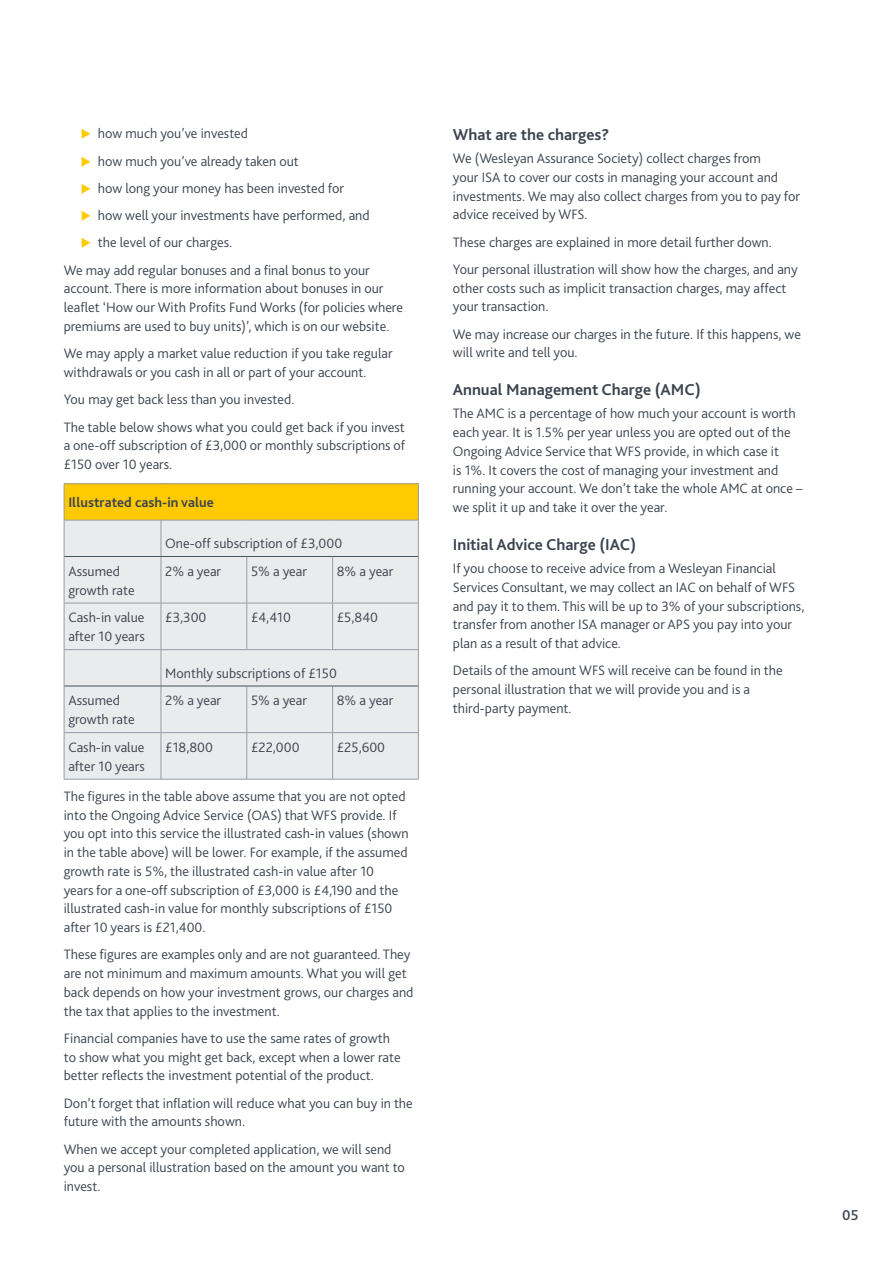
<style>
.page{position:relative;width:893px;height:1263px;background:#fff}
.page>*{position:absolute;margin:0;border:0;box-sizing:border-box;transform-origin:0 0}
.t1{font:700 16.5px "Bliss 2";color:#3c444f}
.t2{font:500 15px "Bliss 2";color:#3c444f}
.t3{font:300 14.25px/18.8px "Bliss 2";color:#3c444f}
.t4{font:700 14.25px "Bliss 2";color:#3c444f}
</style>
<div class="page">
<div style="left:64px;top:484px;width:354px;height:36px;background:#ffca00"></div>
<div style="left:65px;top:521px;width:353px;height:258px;background:#eaebed"></div>
<hr style="left:64px;top:483px;width:97px;height:1px;background:#959ca6">
<hr style="left:64px;top:484px;width:1px;height:36px;background:#959ca6">
<hr style="left:161px;top:483px;width:86px;height:1px;background:#959ca6">
<hr style="left:247px;top:483px;width:86px;height:1px;background:#959ca6">
<hr style="left:333px;top:483px;width:86px;height:1px;background:#959ca6">
<hr style="left:418px;top:484px;width:1px;height:36px;background:#959ca6">
<hr style="left:64px;top:520px;width:97px;height:1px;background:#959ca6">
<hr style="left:64px;top:520px;width:1px;height:36px;background:#959ca6">
<hr style="left:161px;top:520px;width:86px;height:1px;background:#959ca6">
<hr style="left:161px;top:520px;width:1px;height:36px;background:#959ca6">
<hr style="left:247px;top:520px;width:86px;height:1px;background:#959ca6">
<hr style="left:333px;top:520px;width:86px;height:1px;background:#959ca6">
<hr style="left:418px;top:520px;width:1px;height:36px;background:#959ca6">
<hr style="left:64px;top:556px;width:1px;height:47px;background:#959ca6">
<hr style="left:161px;top:557px;width:1px;height:46px;background:#959ca6">
<hr style="left:246px;top:557px;width:1px;height:46px;background:#959ca6">
<hr style="left:332px;top:557px;width:1px;height:46px;background:#959ca6">
<hr style="left:418px;top:556px;width:1px;height:47px;background:#959ca6">
<hr style="left:64px;top:603px;width:97px;height:1px;background:#959ca6">
<hr style="left:64px;top:603px;width:1px;height:46px;background:#959ca6">
<hr style="left:161px;top:603px;width:86px;height:1px;background:#959ca6">
<hr style="left:161px;top:603px;width:1px;height:46px;background:#959ca6">
<hr style="left:247px;top:603px;width:86px;height:1px;background:#959ca6">
<hr style="left:246px;top:603px;width:1px;height:46px;background:#959ca6">
<hr style="left:333px;top:603px;width:86px;height:1px;background:#959ca6">
<hr style="left:332px;top:603px;width:1px;height:46px;background:#959ca6">
<hr style="left:418px;top:603px;width:1px;height:46px;background:#959ca6">
<hr style="left:64px;top:649px;width:97px;height:1px;background:#959ca6">
<hr style="left:64px;top:650px;width:1px;height:36px;background:#959ca6">
<hr style="left:161px;top:649px;width:86px;height:1px;background:#959ca6">
<hr style="left:161px;top:650px;width:1px;height:36px;background:#959ca6">
<hr style="left:247px;top:649px;width:86px;height:1px;background:#959ca6">
<hr style="left:333px;top:649px;width:86px;height:1px;background:#959ca6">
<hr style="left:418px;top:650px;width:1px;height:36px;background:#959ca6">
<hr style="left:64px;top:686px;width:1px;height:46px;background:#959ca6">
<hr style="left:161px;top:686px;width:1px;height:46px;background:#959ca6">
<hr style="left:246px;top:686px;width:1px;height:46px;background:#959ca6">
<hr style="left:332px;top:686px;width:1px;height:46px;background:#959ca6">
<hr style="left:418px;top:686px;width:1px;height:46px;background:#959ca6">
<hr style="left:64px;top:732px;width:97px;height:1px;background:#959ca6">
<hr style="left:64px;top:733px;width:1px;height:46px;background:#959ca6">
<hr style="left:161px;top:732px;width:86px;height:1px;background:#959ca6">
<hr style="left:161px;top:733px;width:1px;height:46px;background:#959ca6">
<hr style="left:247px;top:732px;width:86px;height:1px;background:#959ca6">
<hr style="left:246px;top:733px;width:1px;height:46px;background:#959ca6">
<hr style="left:333px;top:732px;width:86px;height:1px;background:#959ca6">
<hr style="left:332px;top:733px;width:1px;height:46px;background:#959ca6">
<hr style="left:418px;top:733px;width:1px;height:46px;background:#959ca6">
<hr style="left:64px;top:779px;width:97px;height:1px;background:#959ca6">
<hr style="left:161px;top:779px;width:86px;height:1px;background:#959ca6">
<hr style="left:247px;top:779px;width:86px;height:1px;background:#959ca6">
<hr style="left:333px;top:779px;width:86px;height:1px;background:#959ca6">
<hr style="left:64px;top:556px;width:97px;height:1px;background:#46535a">
<hr style="left:161px;top:556px;width:86px;height:1px;background:#46535a">
<hr style="left:247px;top:556px;width:86px;height:1px;background:#46535a">
<hr style="left:333px;top:556px;width:85px;height:1px;background:#46535a">
<hr style="left:64px;top:686px;width:97px;height:1px;background:#46535a">
<hr style="left:161px;top:686px;width:86px;height:1px;background:#46535a">
<hr style="left:247px;top:686px;width:86px;height:1px;background:#46535a">
<hr style="left:333px;top:686px;width:85px;height:1px;background:#46535a">
<p class="t3" style="left:98px;top:124px;width:152px">how much you’ve invested</p>
<p class="t3" style="left:98px;top:152px;width:203px">how much you’ve already taken out</p>
<p class="t3" style="left:98px;top:179px;width:248px">how long your money has been invested for</p>
<p class="t3" style="left:98px;top:206px;width:273px">how well your investments have performed, and</p>
<p class="t3" style="left:98px;top:233px;width:136px">the level of our charges.</p>
<p class="t3" style="left:64px;top:261px;width:308px">We may add regular bonuses and a final bonus to your</p>
<p class="t3" style="left:64px;top:279px;width:341px">account. There is more information about bonuses in our leaflet ‘How our With Profits Fund Works (for policies where premiums are used to buy units)’, which is on our website.</p>
<p class="t3" style="left:64px;top:344px;width:330px">We may apply a market value reduction if you take regular withdrawals or you cash in all or part of your account.</p>
<p class="t3" style="left:64px;top:386px;width:343px;line-height:27.3px">You may get back less than you invested.<br>The table below shows what you could get back if you invest</p>
<p class="t3" style="left:64px;top:436px;width:343px">a one-off subscription of £3,000 or monthly subscriptions of £150 over 10 years.</p>
<p class="t4" style="left:68px;top:494px;width:147px">Illustrated cash-in value</p>
<p class="t3" style="left:165px;top:534px;width:178px">One-off subscription of £3,000</p>
<p class="t3" style="left:68px;top:562px;width:68px">Assumed growth rate</p>
<p class="t3" style="left:165px;top:562px;width:57px">2% a year</p>
<p class="t3" style="left:251px;top:562px;width:57px">5% a year</p>
<p class="t3" style="left:337px;top:562px;width:58px">8% a year</p>
<p class="t3" style="left:68px;top:608px;width:78px">Cash-in value after 10 years</p>
<p class="t3" style="left:165px;top:608px;width:43px">£3,300</p>
<p class="t3" style="left:251px;top:608px;width:41px">£4,410</p>
<p class="t3" style="left:337px;top:608px;width:43px">£5,840</p>
<p class="t3" style="left:165px;top:663px;width:173px">Monthly subscriptions of £150</p>
<p class="t3" style="left:68px;top:691px;width:68px">Assumed growth rate</p>
<p class="t3" style="left:165px;top:691px;width:57px">2% a year</p>
<p class="t3" style="left:251px;top:691px;width:57px">5% a year</p>
<p class="t3" style="left:337px;top:691px;width:58px">8% a year</p>
<p class="t3" style="left:68px;top:738px;width:78px">Cash-in value after 10 years</p>
<p class="t3" style="left:165px;top:738px;width:49px">£18,800</p>
<p class="t3" style="left:251px;top:738px;width:50px">£22,000</p>
<p class="t3" style="left:337px;top:738px;width:50px">£25,600</p>
<p class="t3" style="left:64px;top:787px;width:346px">The figures in the table above assume that you are not opted into the Ongoing Advice Service (OAS) that WFS provide. If you opt into this service the illustrated cash-in values (shown in the table above) will be lower. For example, if the assumed growth rate is 5%, the illustrated cash-in value after 10<br>years for a one-off subscription of £3,000 is £4,190 and the illustrated cash-in value for monthly subscriptions of £150 after 10 years is £21,400.</p>
<p class="t3" style="left:64px;top:945px;width:351px">These figures are examples only and are not guaranteed. They are not minimum and maximum amounts. What you will get back depends on how your investment grows, our charges and the tax that applies to the investment.</p>
<p class="t3" style="left:64px;top:1029px;width:338px">Financial companies have to use the same rates of growth to show what you might get back, except when a lower rate better reflects the investment potential of the product.</p>
<p class="t3" style="left:64px;top:1093px;width:351px">Don’t forget that inflation will reduce what you can buy in the future with the amounts shown.</p>
<p class="t3" style="left:64px;top:1139px;width:343px">When we accept your completed application, we will send you a personal illustration based on the amount you want to invest.</p>
<p class="t1" style="left:453px;top:124px;width:158px">What are the charges?</p>
<p class="t3" style="left:453px;top:149px;width:349px">We (Wesleyan Assurance Society) collect charges from<br>your ISA to cover our costs in managing your account and investments. We may also collect charges from you to pay for advice received by WFS.</p>
<p class="t3" style="left:453px;top:228px;width:346px;line-height:27.3px">These charges are explained in more detail further down.<br>Your personal illustration will show how the charges, and any</p>
<p class="t3" style="left:453px;top:278px;width:335px">other costs such as implicit transaction charges, may affect your transaction.</p>
<p class="t3" style="left:453px;top:325px;width:350px">We may increase our charges in the future. If this happens, we will write and tell you.</p>
<p class="t1" style="left:453px;top:380px;width:249px">Annual Management Charge (AMC)</p>
<p class="t3" style="left:453px;top:404px;width:351px">The AMC is a percentage of how much your account is worth each year. It is 1.5% per year unless you are opted out of the Ongoing Advice Service that WFS provide, in which case it<br>is 1%. It covers the cost of managing your investment and running your account. We don’t take the whole AMC at once – we split it up and take it over the year.</p>
<p class="t1" style="left:453px;top:534px;width:185px">Initial Advice Charge (IAC)</p>
<p class="t3" style="left:453px;top:559px;width:353px">If you choose to receive advice from a Wesleyan Financial Services Consultant, we may collect an IAC on behalf of WFS and pay it to them. This will be up to 3% of your subscriptions, transfer from another ISA manager or APS you pay into your plan as a result of that advice.</p>
<p class="t3" style="left:453px;top:661px;width:331px">Details of the amount WFS will receive can be found in the personal illustration that we will provide you and is a third-party payment.</p>
<p class="t2" style="left:842px;top:1206px;width:18px">05</p>
</div>
